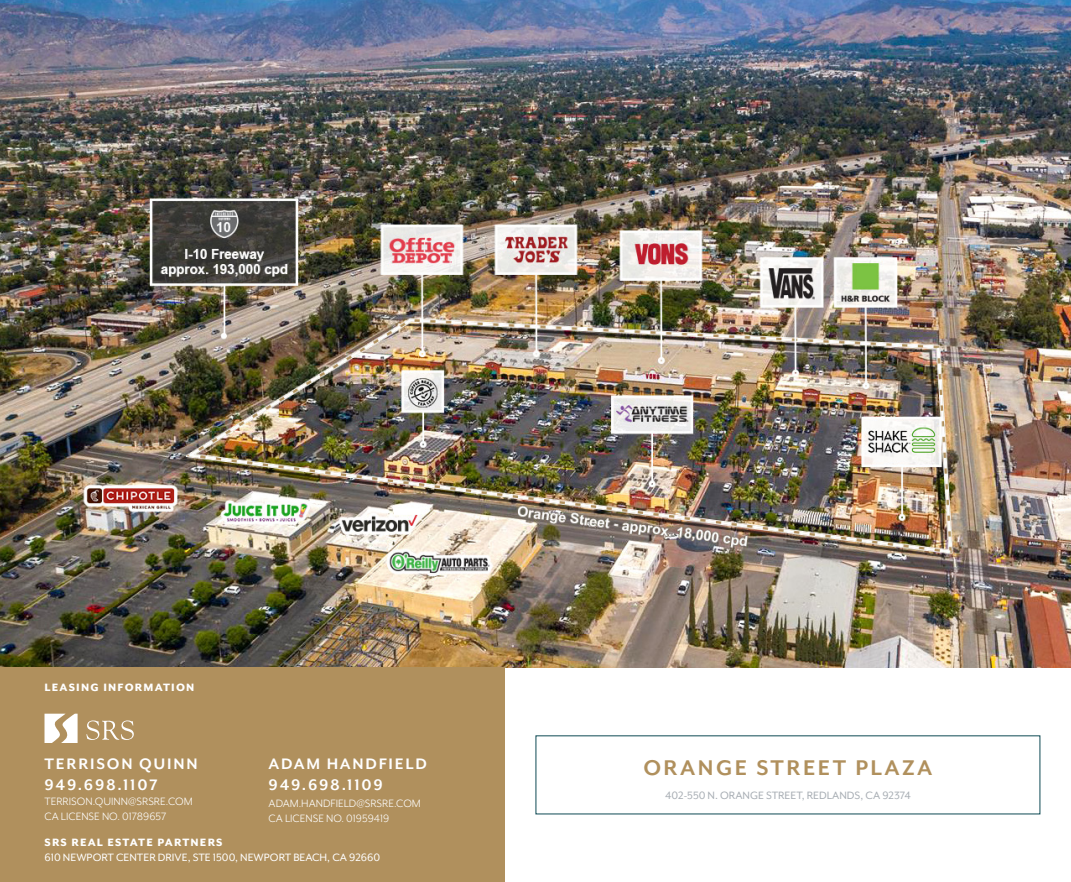
<style>
.page{position:relative;width:1071px;height:882px;background:#fff}
.page>*{position:absolute;margin:0;border:0;box-sizing:border-box;transform-origin:0 0}
.t1{font:700 24.5px "Mr Eaves Mod OT";letter-spacing:.1em;color:#b0905d}
.t2{font:700 17.5px "Mr Eaves Mod OT";letter-spacing:.1em;color:#fff}
.t3{font:12.25px "Mr Eaves Mod OT";color:#fff}
.t4{font:12.25px "Mr Eaves Mod OT";color:#fff}
.t5{font:800 12.25px "Mr Eaves Mod OT";letter-spacing:.1em;color:#fff}
.t6{font:12.25px "Mr Eaves Mod OT";color:#a8aeb4}
</style>
<div class="page">
<img style="left:0;top:0;width:1071px;height:668px">
<div style="left:0;top:668px;width:505px;height:214px;background:#b0905d"></div>
<svg style="left:86px;top:720px;width:48px;height:20px"></svg>
<svg style="left:45px;top:714px;width:33px;height:29px"></svg>
<p class="t5" style="left:45px;top:681px;width:151px">LEASING INFORMATION</p>
<p class="t2" style="left:45px;top:754px;width:155px">TERRISON QUINN</p>
<p class="t2" style="left:45px;top:775px;width:115px">949.698.1107</p>
<p class="t3" style="left:45px;top:795px;width:150px">TERRISON.QUINN@SRSRE.COM</p>
<p class="t3" style="left:45px;top:809px;width:123px">CA LICENSE NO. 01789657</p>
<p class="t2" style="left:269px;top:754px;width:160px">ADAM HANDFIELD</p>
<p class="t2" style="left:269px;top:775px;width:116px">949.698.1109</p>
<p class="t3" style="left:269px;top:797px;width:154px">ADAM.HANDFIELD@SRSRE.COM</p>
<p class="t3" style="left:269px;top:811px;width:122px">CA LICENSE NO. 01959419</p>
<p class="t5" style="left:45px;top:836px;width:180px">SRS REAL ESTATE PARTNERS</p>
<p class="t4" style="left:45px;top:850px;width:337px">610 NEWPORT CENTER DRIVE, STE 1500, NEWPORT BEACH, CA 92660</p>
<p class="t1" style="left:643px;top:754px;width:291px">ORANGE STREET PLAZA</p>
<p class="t6" style="left:665px;top:789px;width:247px">402-550 N. ORANGE STREET, REDLANDS, CA 92374</p>
</div>
